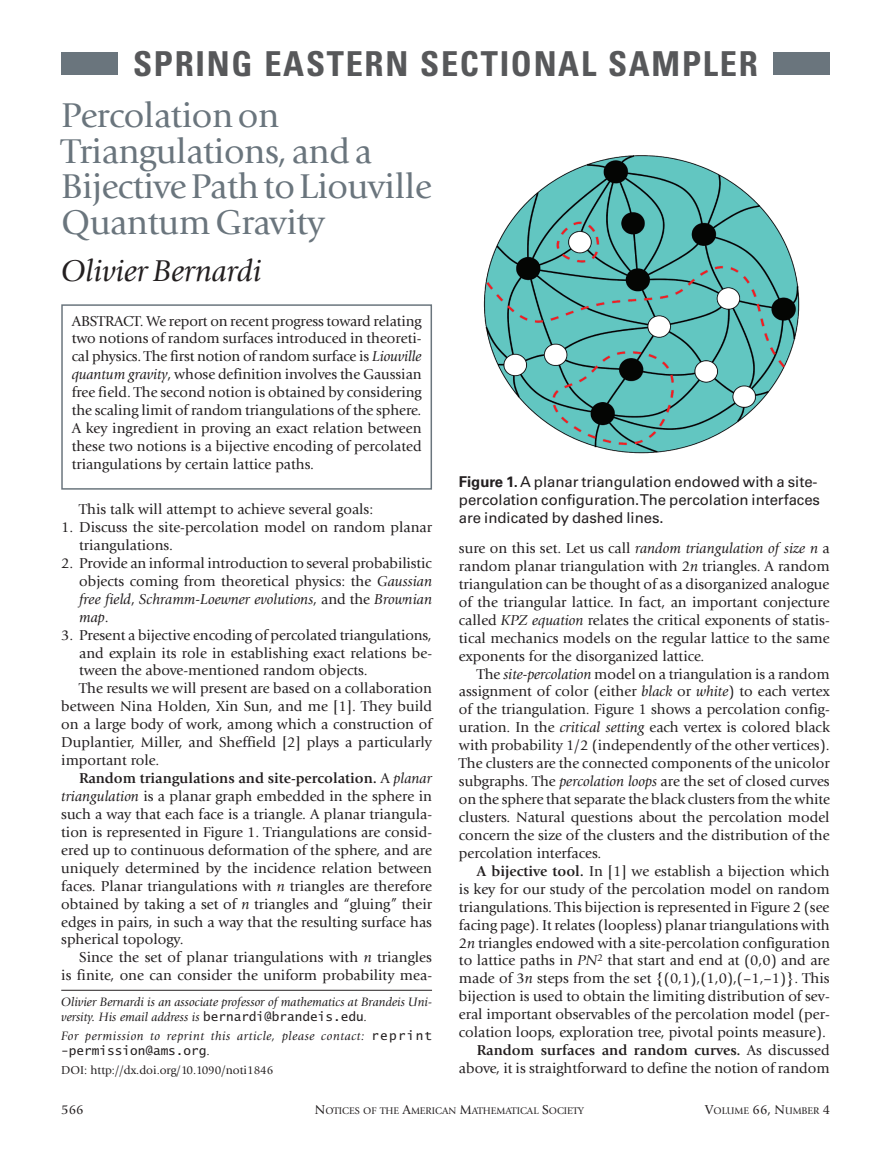
<style>
.page{position:relative;width:891px;height:1161px;background:#fff}
.page>*{position:absolute;margin:0;border:0;box-sizing:border-box;transform-origin:0 0}
.t1{font:35.85px/35.8px "Giovanni Std";letter-spacing:-.015em;color:#6a757d}
.t2{font:700 condensed 34.35px "Univers LT Std";letter-spacing:.05em;color:#57585a}
.t3{font:italic 31.35px "Giovanni Std";letter-spacing:-.005em;color:#231f20}
.t4{font:15px/18px "Giovanni Std";color:#231f20;text-align:justify}
.t5{font:15px/18px "Univers LT Std";letter-spacing:-.005em;color:#231f20}
.t6{font:700 15px "Giovanni Std";color:#231f20}
.t7{font:13.5px "Giovanni Std";color:#231f20}
.t8{font:italic 12.75px/15px "Giovanni Std";color:#231f20}
.t9{font:italic 12.75px "Giovanni Std";letter-spacing:.045em;color:#231f20}
.t10{font:12.75px "Lucida Sans Typewriter";color:#231f20}
.t11{font:12px "Giovanni Std";color:#231f20}
.t12{font:10.05px "Giovanni Std";color:#231f20}
.s1{font-style:italic}
.s2{font-weight:400}
.s3{font-weight:400;font-style:italic}
.s4{font-family:"Lucida Sans Typewriter";font-style:normal}
.s5{font-family:"Giovanni Std"}
.s6{font-weight:700}
.s7{font-size:13.5px}
</style>
<div class="page">
<div style="left:61px;top:52px;width:56px;height:23px;background:#6a757d"></div>
<div style="left:774px;top:52px;width:56px;height:23px;background:#6a757d"></div>
<hr style="left:61px;top:990px;width:371px;height:1px;background:#231f20">
<img style="left:484px;top:155px;width:316px;height:299px">
<div style="left:61px;top:304px;width:371px;height:186px;border:1px solid #6a757d"></div>
<h2 class="t2" style="left:133px;top:43px;width:626px">SPRING EASTERN SECTIONAL SAMPLER</h2>
<h1 class="t1" style="left:61px;top:97px;width:372px">Percolation on<br>Triangulations, and a<br>Bijective Path to Liouville<br>Quantum Gravity</h1>
<h3 class="t3" style="left:61px;top:253px;width:202px">Olivier Bernardi</h3>
<p class="t4" style="left:72px;top:312px;width:352px">ABSTRACT. We report on recent progress toward relating two notions of random surfaces introduced in theoreti&shy;cal physics. The first notion of random surface is <span class="s1">Liouville quantum gravity</span>, whose definition involves the Gaussian free field. The second notion is obtained by considering the scaling limit of random triangulations of the sphere.<br>A key ingredient in proving an exact relation between these two notions is a bijective encoding of percolated triangulations by certain lattice paths.</p>
<p class="t4" style="left:79px;top:500px;width:296px">This talk will attempt to achieve several goals:</p>
<p class="t4" style="left:79px;top:518px;width:354px;text-indent:-18px">1. Discuss the site-percolation model on random planar triangulations.</p>
<p class="t4" style="left:79px;top:554px;width:354px;text-indent:-18px">2. Provide an informal introduction to several probabilistic objects coming from theoretical physics: the <span class="s1">Gaussian free field</span>, <span class="s1">Schramm-Loewner evolutions</span>, and the <span class="s1">Brownian map</span>.</p>
<p class="t4" style="left:61px;top:626px;width:372px">3. Present a bijective encoding of percolated triangulations,</p>
<p class="t4" style="left:79px;top:644px;width:354px">and explain its role in establishing exact relations be-</p>
<p class="t4" style="left:79px;top:662px;width:290px">tween the above-mentioned random objects.</p>
<p class="t4" style="left:79px;top:680px;width:354px">The results we will present are based on a collaboration</p>
<p class="t4" style="left:61px;top:698px;width:372px">between Nina Holden, Xin Sun, and me [1]. They build</p>
<p class="t4" style="left:61px;top:716px;width:372px">on a large body of work, among which a construction of</p>
<p class="t4" style="left:61px;top:733px;width:372px">Duplantier, Miller, and Sheffield [2] plays a particularly</p>
<p class="t4" style="left:61px;top:751px;width:99px">important role.</p>
<p class="t6" style="left:79px;top:769px;width:354px">Random triangulations and site-percolation. <span class="s2">A</span> <span class="s3">planar</span></p>
<p class="t4" style="left:61px;top:787px;width:372px"><span class="s1">triangulation</span> is a planar graph embedded in the sphere in</p>
<p class="t4" style="left:61px;top:805px;width:372px">such a way that each face is a triangle. A planar triangula-</p>
<p class="t4" style="left:61px;top:823px;width:372px">tion is represented in Figure 1. Triangulations are consid-</p>
<p class="t4" style="left:61px;top:841px;width:372px">ered up to continuous deformation of the sphere, and are</p>
<p class="t4" style="left:61px;top:859px;width:372px">uniquely determined by the incidence relation between</p>
<p class="t4" style="left:61px;top:877px;width:372px">faces. Planar triangulations with <span class="s1">n</span> triangles are therefore</p>
<p class="t4" style="left:61px;top:895px;width:372px">obtained by taking a set of <span class="s1">n</span> triangles and “gluing” their</p>
<p class="t4" style="left:61px;top:913px;width:372px">edges in pairs, in such a way that the resulting surface has</p>
<p class="t4" style="left:61px;top:931px;width:124px">spherical topology.</p>
<p class="t4" style="left:79px;top:949px;width:354px">Since the set of planar triangulations with <span class="s1">n</span> triangles</p>
<p class="t4" style="left:61px;top:967px;width:372px">is finite, one can consider the uniform probability mea-</p>
<p class="t8" style="left:61px;top:994px;width:372px">Olivier Bernardi is an associate professor of mathematics at Brandeis Uni&shy;versity. His email address is <span class="s4">bernardi@brandeis.edu</span>.</p>
<p class="t9" style="left:61px;top:1029px;width:373px">For permission to reprint this article, please contact: <span class="s4">reprint</span></p>
<p class="t10" style="left:61px;top:1043px;width:150px">-permission@ams.org<span class="s5">.</span></p>
<p class="t11" style="left:61px;top:1064px;width:214px">DOI: http://dx.doi.org/10.1090/noti1846</p>
<p class="t5" style="left:459px;top:473px;width:363px"><span class="s6">Figure 1.</span> A planar triangulation endowed with a site&shy;percolation configuration. The percolation interfaces are indicated by dashed lines.</p>
<p class="t4" style="left:459px;top:539px;width:372px">sure on this set. Let us call <span class="s1">random triangulation of size n</span> a random planar triangulation with 2<span class="s1">n</span> triangles. A random triangulation can be thought of as a disorganized analogue of the triangular lattice. In fact, an important conjecture called <span class="s1">KPZ equation</span> relates the critical exponents of statis&shy;tical mechanics models on the regular lattice to the same exponents for the disorganized lattice.</p>
<p class="t4" style="left:459px;top:665px;width:373px;text-indent:18px">The <span class="s1">site-percolation</span> model on a triangulation is a random assignment of color (either <span class="s1">black</span> or <span class="s1">white</span>) to each vertex of the triangulation. Figure 1 shows a percolation config&shy;uration. In the <span class="s1">critical setting</span> each vertex is colored black with probability 1/2 (independently of the other vertices).<br>The clusters are the connected components of the unicolor subgraphs. The <span class="s1">percolation loops</span> are the set of closed curves on the sphere that separate the black clusters from the white clusters. Natural questions about the percolation model concern the size of the clusters and the distribution of the percolation interfaces.</p>
<p class="t4" style="left:459px;top:862px;width:373px;text-align:right"><span class="s6">A bijective tool.</span> In [1] we establish a bijection which<br>is key for our study of the percolation model on random triangulations. This bijection is represented in Figure 2 (see facing page). It relates (loopless) planar triangulations with 2<span class="s1">n</span> triangles endowed with a site-percolation configuration to lattice paths in <span class="s1">PN</span><sup>2</sup> that start and end at (0,0) and are made of 3<span class="s1">n</span> steps from the set {(0,1),(1,0),(–1,–1)}. This bijection is used to obtain the limiting distribution of sev&shy;eral important observables of the percolation model (per&shy;colation loops, exploration tree, pivotal points measure).<br><span class="s6">Random surfaces and random curves.</span> As discussed above, it is straightforward to define the notion of random</p>
<p class="t7" style="left:61px;top:1102px;width:24px">566</p>
<p class="t12" style="left:315px;top:1105px;width:271px"><span class="s7">N</span>OTICES OF THE <span class="s7">A</span>MERICAN <span class="s7">M</span>ATHEMATICAL <span class="s7">S</span>OCIETY</p>
<p class="t12" style="left:705px;top:1105px;width:127px"><span class="s7">V</span>OLUME <span class="s7">66, N</span>UMBER <span class="s7">4</span></p>
</div>
